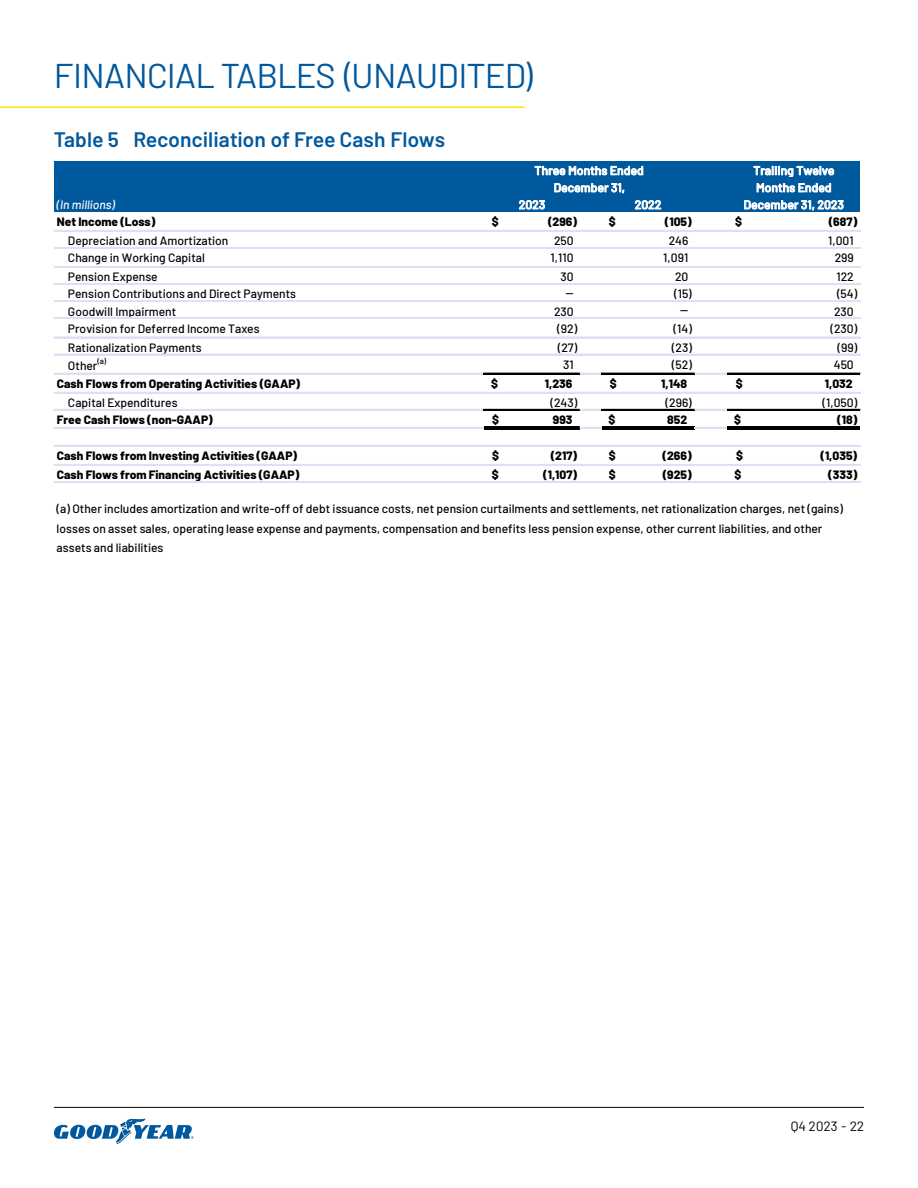
<style>
.page{position:relative;width:918px;height:1188px;background:#fff}
.page>*{position:absolute;margin:0;border:0;box-sizing:border-box;transform-origin:0 0}
.t1{font:34.5px "Barlow";color:#00589d}
.t2{font:600 21px "Barlow";letter-spacing:.005em;color:#00589d}
.t3{font:13.5px "Barlow";letter-spacing:.02em;color:#000}
.t4{font:500 12px/19.5px "Barlow";color:#000}
.t5{font:800 12px "Barlow";color:#000}
.t6{font:500 12px/17.1px "Barlow";letter-spacing:.005em;color:#fff}
.t7{font:italic 500 12px "Barlow";color:#fff}
.t8{font:500 8.1px "Barlow";color:#000}
</style>
<div class="page">
<div style="left:55px;top:161px;width:805px;height:51px;background:#00589d"></div>
<hr style="left:54px;top:373px;width:430px;height:1px;background:#d9e1f2">
<hr style="left:484px;top:373px;width:96px;height:1px;background:#000">
<svg style="left:580px;top:373px;width:21px;height:1px"></svg>
<hr style="left:601px;top:373px;width:94px;height:1px;background:#000">
<hr style="left:695px;top:373px;width:32px;height:1px;background:#d9e1f2">
<hr style="left:54px;top:409px;width:430px;height:2px;background:#d9e1f2">
<hr style="left:484px;top:409px;width:96px;height:2px;background:#000">
<hr style="left:580px;top:409px;width:21px;height:2px;background:#d9e1f2">
<hr style="left:601px;top:409px;width:94px;height:2px;background:#000">
<hr style="left:695px;top:409px;width:32px;height:2px;background:#d9e1f2">
<hr style="left:54px;top:427px;width:430px;height:2px;background:#d9e1f2">
<hr style="left:484px;top:426px;width:96px;height:1px;background:#000">
<hr style="left:484px;top:429px;width:96px;height:1px;background:#000">
<hr style="left:580px;top:427px;width:22px;height:2px;background:#d9e1f2">
<hr style="left:602px;top:426px;width:92px;height:1px;background:#000">
<hr style="left:602px;top:429px;width:92px;height:1px;background:#000">
<hr style="left:694px;top:427px;width:34px;height:2px;background:#d9e1f2">
<hr style="left:54px;top:230px;width:806px;height:2px;background:#d9e1f2">
<hr style="left:54px;top:247px;width:806px;height:2px;background:#d9e1f2">
<hr style="left:54px;top:266px;width:806px;height:2px;background:#d9e1f2">
<hr style="left:54px;top:283px;width:806px;height:1px;background:#d9e1f2">
<hr style="left:54px;top:284px;width:806px;height:1px;background:#d9e1f2">
<hr style="left:54px;top:300px;width:806px;height:1px;background:#d9e1f2">
<hr style="left:54px;top:301px;width:806px;height:1px;background:#d9e1f2">
<hr style="left:54px;top:318px;width:806px;height:1px;background:#d9e1f2">
<hr style="left:54px;top:337px;width:806px;height:1px;background:#d9e1f2">
<hr style="left:54px;top:354px;width:806px;height:1px;background:#d9e1f2">
<hr style="left:727px;top:373px;width:133px;height:1px;background:#000">
<hr style="left:54px;top:392px;width:806px;height:2px;background:#d9e1f2">
<hr style="left:727px;top:409px;width:133px;height:2px;background:#000">
<hr style="left:728px;top:426px;width:132px;height:1px;background:#000">
<hr style="left:728px;top:429px;width:132px;height:1px;background:#000">
<hr style="left:54px;top:445px;width:806px;height:2px;background:#d9e1f2">
<hr style="left:54px;top:464px;width:806px;height:2px;background:#d9e1f2">
<hr style="left:54px;top:481px;width:806px;height:2px;background:#d9e1f2">
<hr style="left:54px;top:1107px;width:810px;height:1px;background:#000">
<svg style="left:54px;top:1119px;width:140px;height:25px"></svg>
<hr style="left:0;top:106px;width:525px;height:2px;background:#ffe700">
<h1 class="t1" style="left:54px;top:51px;width:482px">FINANCIAL TABLES (UNAUDITED)</h1>
<h2 class="t2" style="left:54px;top:124px;width:393px">Table 5 Reconciliation of Free Cash Flows</h2>
<p class="t6" style="left:535px;top:161px;width:111px;text-align:center">Three Months Ended<br>December 31,</p>
<p class="t6" style="left:753px;top:161px;width:83px">Trailing Twelve<br>Months Ended</p>
<p class="t7" style="left:57px;top:196px;width:60px">(In millions)</p>
<p class="t6" style="left:519px;top:195px;width:28px">2023</p>
<p class="t6" style="left:635px;top:195px;width:28px">2022</p>
<p class="t6" style="left:744px;top:195px;width:102px">December 31, 2023</p>
<p class="t5" style="left:57px;top:213px;width:100px">Net Income (Loss)</p>
<p class="t5" style="left:492px;top:213px;width:8px">$</p>
<p class="t5" style="left:548px;top:213px;width:31px">(296)</p>
<p class="t5" style="left:609px;top:213px;width:8px">$</p>
<p class="t5" style="left:665px;top:213px;width:28px">(105)</p>
<p class="t5" style="left:735px;top:213px;width:8px">$</p>
<p class="t5" style="left:829px;top:213px;width:30px">(687)</p>
<p class="t4" style="left:68px;top:230px;width:162px">Depreciation and Amortization</p>
<p class="t4" style="left:554px;top:230px;width:21px">250</p>
<p class="t4" style="left:669px;top:230px;width:21px">246</p>
<p class="t4" style="left:828px;top:230px;width:27px">1,001</p>
<p class="t4" style="left:68px;top:247px;width:139px">Change in Working Capital</p>
<p class="t4" style="left:551px;top:247px;width:24px">1,110</p>
<p class="t4" style="left:663px;top:247px;width:26px">1,091</p>
<p class="t4" style="left:835px;top:247px;width:21px">299</p>
<p class="t4" style="left:68px;top:266px;width:91px">Pension Expense</p>
<p class="t4" style="left:561px;top:266px;width:15px">30</p>
<p class="t4" style="left:675px;top:266px;width:15px">20</p>
<p class="t4" style="left:837px;top:266px;width:19px">122</p>
<p class="t4" style="left:68px;top:283px;width:230px">Pension Contributions and Direct Payments</p>
<p class="t4" style="left:566px;top:282px;width:10px">—</p>
<p class="t4" style="left:674px;top:283px;width:19px">(15)</p>
<p class="t4" style="left:837px;top:283px;width:22px">(54)</p>
<p class="t4" style="left:68px;top:301px;width:110px">Goodwill Impairment</p>
<p class="t4" style="left:554px;top:301px;width:21px">230</p>
<p class="t4" style="left:680px;top:299px;width:10px">—</p>
<p class="t4" style="left:834px;top:301px;width:21px">230</p>
<p class="t4" style="left:68px;top:318px;width:193px">Provision for Deferred Income Taxes</p>
<p class="t4" style="left:557px;top:318px;width:21px">(92)</p>
<p class="t4" style="left:674px;top:318px;width:20px">(14)</p>
<p class="t4" style="left:831px;top:318px;width:28px">(230)</p>
<p class="t4" style="left:68px;top:337px;width:135px">Rationalization Payments</p>
<p class="t4" style="left:558px;top:337px;width:21px">(27)</p>
<p class="t4" style="left:672px;top:337px;width:21px">(23)</p>
<p class="t4" style="left:838px;top:337px;width:21px">(99)</p>
<p class="t4" style="left:68px;top:355px;width:31px">Other</p>
<p class="t8" style="left:98px;top:356px;width:10px">(a)</p>
<p class="t4" style="left:563px;top:354px;width:12px">31</p>
<p class="t4" style="left:672px;top:354px;width:21px">(52)</p>
<p class="t4" style="left:834px;top:354px;width:21px">450</p>
<p class="t5" style="left:57px;top:375px;width:245px">Cash Flows from Operating Activities (GAAP)</p>
<p class="t5" style="left:491px;top:375px;width:8px">$</p>
<p class="t5" style="left:545px;top:375px;width:29px">1,236</p>
<p class="t5" style="left:610px;top:375px;width:8px">$</p>
<p class="t5" style="left:661px;top:375px;width:28px">1,148</p>
<p class="t5" style="left:736px;top:375px;width:8px">$</p>
<p class="t5" style="left:825px;top:375px;width:29px">1,032</p>
<p class="t4" style="left:68px;top:392px;width:111px">Capital Expenditures</p>
<p class="t4" style="left:550px;top:392px;width:28px">(243)</p>
<p class="t4" style="left:666px;top:392px;width:28px">(296)</p>
<p class="t4" style="left:823px;top:392px;width:36px">(1,050)</p>
<p class="t5" style="left:57px;top:411px;width:158px">Free Cash Flows (non-GAAP)</p>
<p class="t5" style="left:492px;top:411px;width:8px">$</p>
<p class="t5" style="left:553px;top:411px;width:21px">993</p>
<p class="t5" style="left:609px;top:411px;width:8px">$</p>
<p class="t5" style="left:667px;top:411px;width:22px">852</p>
<p class="t5" style="left:734px;top:411px;width:8px">$</p>
<p class="t5" style="left:837px;top:411px;width:22px">(18)</p>
<p class="t5" style="left:57px;top:447px;width:242px">Cash Flows from Investing Activities (GAAP)</p>
<p class="t5" style="left:492px;top:447px;width:8px">$</p>
<p class="t5" style="left:551px;top:447px;width:28px">(217)</p>
<p class="t5" style="left:609px;top:447px;width:8px">$</p>
<p class="t5" style="left:663px;top:447px;width:31px">(266)</p>
<p class="t5" style="left:736px;top:447px;width:8px">$</p>
<p class="t5" style="left:821px;top:447px;width:38px">(1,035)</p>
<p class="t5" style="left:57px;top:466px;width:244px">Cash Flows from Financing Activities (GAAP)</p>
<p class="t5" style="left:492px;top:466px;width:8px">$</p>
<p class="t5" style="left:543px;top:466px;width:35px">(1,107)</p>
<p class="t5" style="left:609px;top:466px;width:8px">$</p>
<p class="t5" style="left:663px;top:466px;width:31px">(925)</p>
<p class="t5" style="left:735px;top:466px;width:8px">$</p>
<p class="t5" style="left:828px;top:466px;width:30px">(333)</p>
<p class="t4" style="left:57px;top:498px;width:788px">(a) Other includes amortization and write-off of debt issuance costs, net pension curtailments and settlements, net rationalization charges, net (gains) losses on asset sales, operating lease expense and payments, compensation and benefits less pension expense, other current liabilities, and other assets and liabilities</p>
<p class="t3" style="left:791px;top:1116px;width:75px">Q4 2023 - 22</p>
</div>
